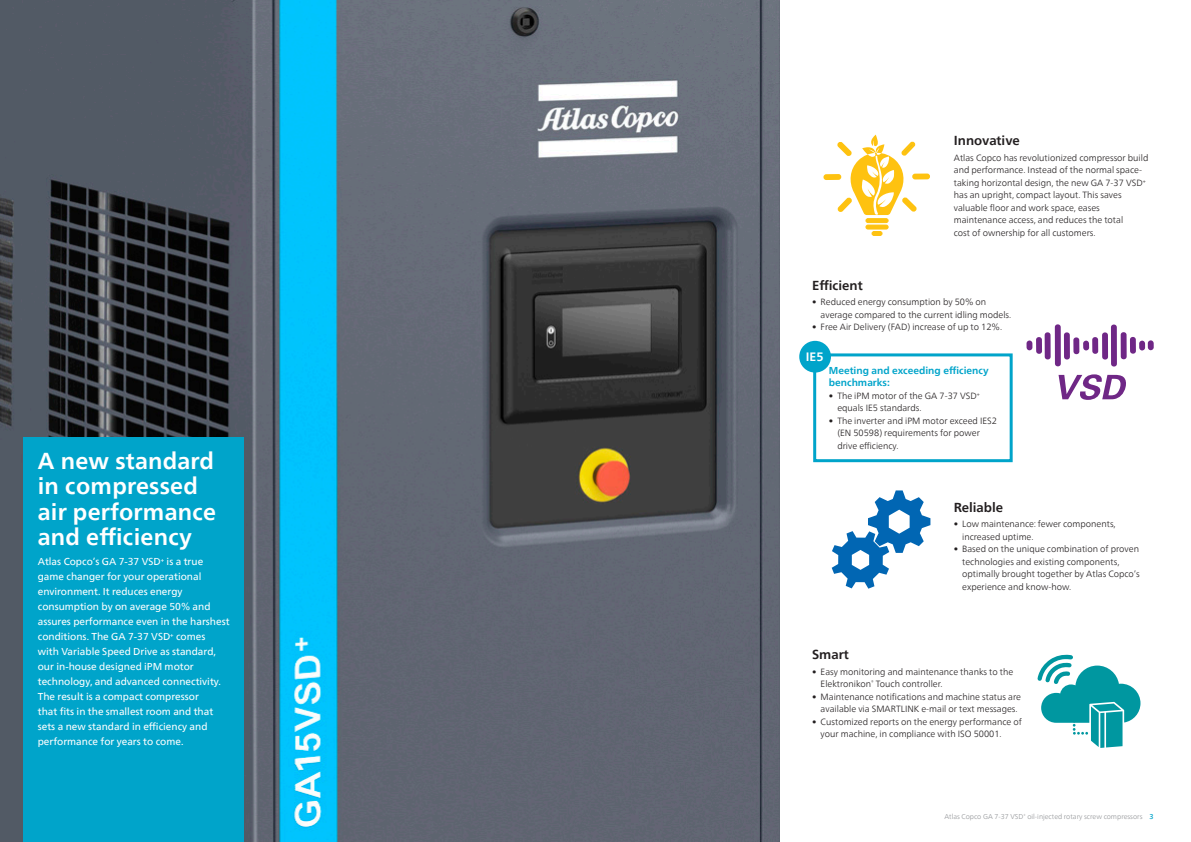
<style>
.page{position:relative;width:1191px;height:842px;background:#fff}
.page>*{position:absolute;margin:0;border:0;box-sizing:border-box;transform-origin:0 0}
.t1{font:700 23px/25px "Neue Frutiger World";letter-spacing:.01em;color:#fff}
.t2{font:700 13px "Neue Frutiger World";color:#231f20}
.t3{font:700 12.1px "Neue Frutiger World";color:#fff}
.t4{font:10px/15px "Neue Frutiger World";color:#fff}
.t5{font:700 10px/12px "Neue Frutiger World";color:#00a4ca}
.t6{font:300 9px/12.5px "Neue Frutiger World";color:#231f20}
.t7{font:300 7px "Neue Frutiger World";color:#939598}
.s1{font-weight:500;color:#00a4ca}
</style>
<div class="page">
<div style="left:813px;top:353px;width:199px;height:109px;border:3px solid #00a4ca"></div>
<img style="left:0;top:0;width:779px;height:842px">
<div style="left:24px;top:437px;width:220px;height:405px;background:#00a4ca"></div>
<svg style="left:1026px;top:324px;width:127px;height:43px"></svg>
<svg style="left:1058px;top:374px;width:68px;height:26px"></svg>
<svg style="left:831px;top:490px;width:99px;height:99px"></svg>
<hr style="left:866px;top:219px;width:22px;height:4px;background:#fec210;border-radius:2px">
<div style="left:865px;top:218px;width:23px;height:5px;border:1px solid #fec210;border-radius:2px"></div>
<div style="left:865px;top:225px;width:23px;height:4px;border:1px solid #fec210;border-radius:2px"></div>
<hr style="left:872px;top:231px;width:10px;height:4px;background:#fec210;border-radius:2px">
<div style="left:872px;top:231px;width:10px;height:5px;border:1px solid #fec210;border-radius:2px"></div>
<svg style="left:823px;top:135px;width:107px;height:80px"></svg>
<svg style="left:1037px;top:654px;width:103px;height:94px"></svg>
<div style="left:799px;top:341px;width:32px;height:32px;background:#00a4ca;border-radius:50%"></div>
<h1 class="t1" style="left:38px;top:449px;width:180px">A new standard in compressed air performance and efficiency</h1>
<p class="t4" style="left:38px;top:554px;width:193px">Atlas Copco’s GA 7-37 VSD<sup>+</sup> is a true game changer for your operational environment. It reduces energy consumption by on average 50% and assures performance even in the harshest conditions. The GA 7-37 VSD<sup>+</sup> comes<br>with Variable Speed Drive as standard, our in-house designed iPM motor technology, and advanced connectivity.<br>The result is a compact compressor<br>that fits in the smallest room and that sets a new standard in efficiency and performance for years to come.</p>
<h2 class="t2" style="left:953px;top:129px;width:68px">Innovative</h2>
<p class="t6" style="left:953px;top:151px;width:196px">Atlas Copco has revolutionized compressor build and performance. Instead of the normal space&shy;taking horizontal design, the new GA 7-37 VSD<sup>+ </sup>has an upright, compact layout. This saves valuable floor and work space, eases maintenance access, and reduces the total<br>cost of ownership for all customers.</p>
<h2 class="t2" style="left:812px;top:274px;width:52px">Efficient</h2>
<p class="t6" style="left:820px;top:296px;width:192px;text-indent:-9px">• Reduced energy consumption by 50% on average compared to the current idling models.</p>
<p class="t6" style="left:812px;top:321px;width:192px">• Free Air Delivery (FAD) increase of up to 12%.</p>
<h3 class="t3" style="left:806px;top:346px;width:19px">IE5</h3>
<p class="t5" style="left:829px;top:365px;width:161px">Meeting and exceeding efficiency benchmarks:</p>
<p class="t6" style="left:837px;top:389px;width:144px;text-indent:-9px">• The iPM motor of the GA 7-37 VSD<sup>+ </sup>equals IE5 standards.</p>
<p class="t6" style="left:837px;top:414px;width:161px;text-indent:-9px">• The inverter and iPM motor exceed IES2 (EN 50598) requirements for power drive efficiency.</p>
<h2 class="t2" style="left:953px;top:496px;width:51px">Reliable</h2>
<p class="t6" style="left:962px;top:518px;width:155px;text-indent:-9px">• Low maintenance: fewer components, increased uptime.</p>
<p class="t6" style="left:962px;top:543px;width:179px;text-indent:-9px">• Based on the unique combination of proven technologies and existing components, optimally brought together by Atlas Copco’s experience and know-how.</p>
<h2 class="t2" style="left:812px;top:643px;width:38px">Smart</h2>
<p class="t6" style="left:820px;top:665px;width:194px;text-indent:-9px">• Easy monitoring and maintenance thanks to the<br>Elektronikon<sup>®</sup> Touch controller.</p>
<p class="t6" style="left:812px;top:690px;width:210px;text-align:center">• Maintenance notifications and machine status are available via SMARTLINK e-mail or text messages.</p>
<p class="t6" style="left:820px;top:715px;width:203px;text-indent:-9px">• Customized reports on the energy performance of your machine, in compliance with ISO 50001.</p>
<p class="t7" style="left:944px;top:811px;width:211px">Atlas Copco GA 7-37 VSD<sup>+</sup> oil-injected rotary screw compressors <span class="s1">3</span></p>
</div>
